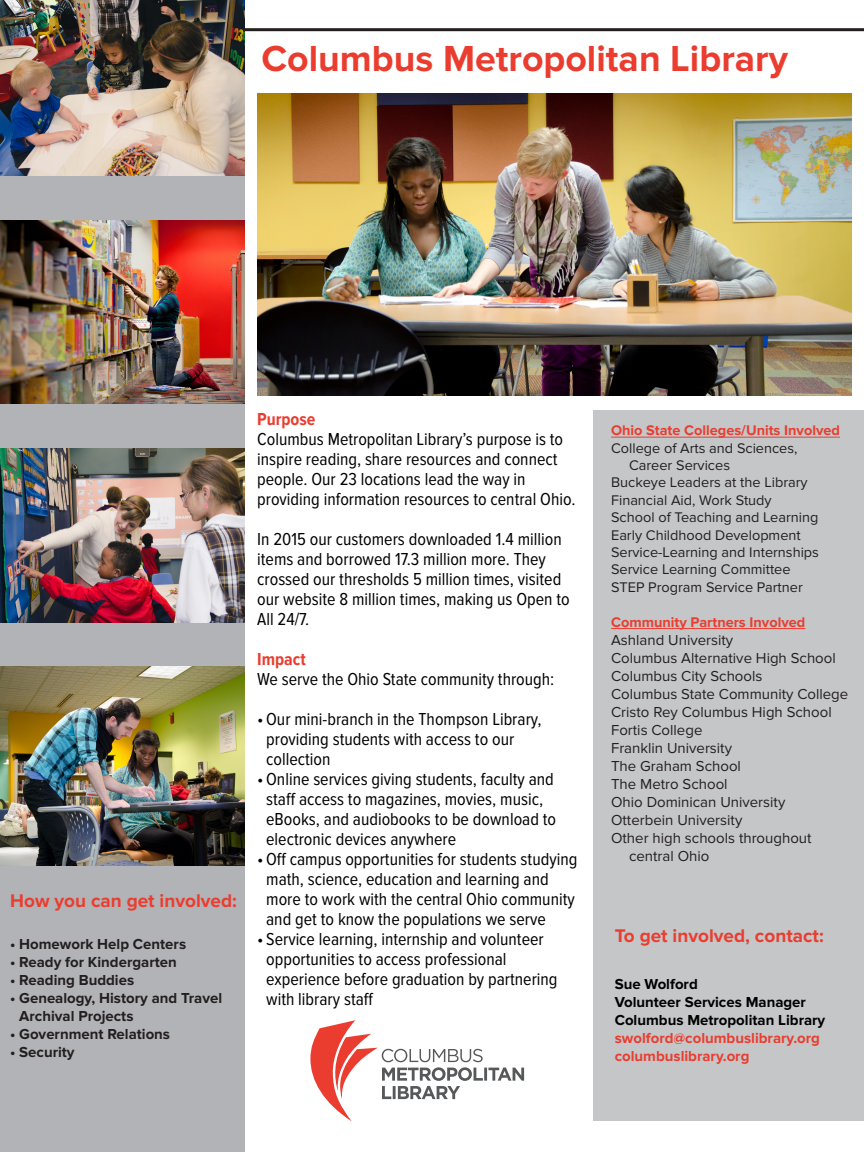
<style>
.page{position:relative;width:864px;height:1152px;background:#fff}
.page>*{position:absolute;margin:0;border:0;box-sizing:border-box;transform-origin:0 0}
.t1{font:700 37.5px "Proxima Nova";color:#ea3d2f}
.t2{font:700 19px "Proxima Nova";color:#ea3d2f}
.t3{font:18px/20px "Proxima Nova Cond";color:#000}
.t4{font:700 18px "Proxima Nova Cond";color:#ea3d2f}
.t5{font:15px/18px "Proxima Nova";color:#231f20}
.t6{font:700 15px/18px "Proxima Nova";color:#231f20}
.t7{font:700 15px "Proxima Nova";color:#000}
.t8{font:700 15px "Proxima Nova";color:#ea3d2f}
.t9{font:14.5px/17.4px "Proxima Nova";color:#231f20}
.t10{font:700 14.5px "Proxima Nova";color:#ea3d2f}
</style>
<div class="page">
<div style="left:593px;top:410px;width:271px;height:711px;background:#c5c6c8"></div>
<hr style="left:611px;top:437px;width:229px;height:1px;background:#ea3d2f">
<hr style="left:611px;top:628px;width:194px;height:1px;background:#ea3d2f">
<div style="left:0;top:0;width:244px;height:1152px;background:#b2b3b7"></div>
<img style="left:257px;top:94px;width:594px;height:302px">
<img style="left:0;top:220px;width:244px;height:184px">
<img style="left:0;top:448px;width:244px;height:174px">
<img style="left:0;top:0;width:244px;height:175px">
<img style="left:0;top:667px;width:244px;height:198px">
<hr style="left:244px;top:28px;width:620px;height:3px;background:#231f20">
<svg style="left:310px;top:1020px;width:214px;height:101px"></svg>
<p class="t1" style="left:261px;top:37px;width:528px">Columbus Metropolitan Library</p>
<p class="t2" style="left:10px;top:890px;width:228px">How you can get involved:</p>
<p class="t6" style="left:10px;top:935px;width:177px">• Homework Help Centers</p>
<p class="t6" style="left:10px;top:953px;width:168px">• Ready for Kindergarten</p>
<p class="t6" style="left:10px;top:971px;width:125px">• Reading Buddies</p>
<p class="t6" style="left:19px;top:989px;width:204px;text-indent:-9px">• Genealogy, History and Travel<br>Archival Projects</p>
<p class="t6" style="left:10px;top:1025px;width:161px">• Government Relations</p>
<p class="t6" style="left:10px;top:1043px;width:66px">• Security</p>
<p class="t4" style="left:257px;top:409px;width:60px">Purpose</p>
<p class="t3" style="left:257px;top:429px;width:320px">Columbus Metropolitan Library’s purpose is to inspire reading, share resources and connect people. Our 23 locations lead the way in providing information resources to central Ohio.</p>
<p class="t3" style="left:257px;top:529px;width:314px">In 2015 our customers downloaded 1.4 million items and borrowed 17.3 million more. They crossed our thresholds 5 million times, visited our website 8 million times, making us Open to All 24/7.</p>
<p class="t4" style="left:257px;top:649px;width:50px">Impact</p>
<p class="t3" style="left:257px;top:669px;width:299px">We serve the Ohio State community through:</p>
<p class="t3" style="left:266px;top:709px;width:277px;text-indent:-9px">•Our mini-branch in the Thompson Library, providing students with access to our collection</p>
<p class="t3" style="left:266px;top:769px;width:291px;text-indent:-9px">•Online services giving students, faculty and staff access to magazines, movies, music, eBooks, and audiobooks to be download to electronic devices anywhere</p>
<p class="t3" style="left:266px;top:849px;width:313px;text-indent:-9px">•Off campus opportunities for students studying math, science, education and learning and more to work with the central Ohio community and get to know the populations we serve</p>
<p class="t3" style="left:266px;top:929px;width:293px;text-indent:-9px">• Service learning, internship and volunteer opportunities to access professional experience before graduation by partnering with library staff</p>
<p class="t10" style="left:611px;top:422px;width:230px">Ohio State Colleges/Units Involved</p>
<p class="t9" style="left:611px;top:439px;width:188px">College of Arts and Sciences,</p>
<p class="t9" style="left:629px;top:457px;width:102px">Career Services</p>
<p class="t9" style="left:611px;top:474px;width:198px">Buckeye Leaders at the Library</p>
<p class="t9" style="left:611px;top:492px;width:162px">Financial Aid, Work Study</p>
<p class="t9" style="left:611px;top:509px;width:209px">School of Teaching and Learning<br>Early Childhood Development</p>
<p class="t9" style="left:611px;top:544px;width:209px">Service-Learning and Internships</p>
<p class="t9" style="left:611px;top:561px;width:181px">Service Learning Committee</p>
<p class="t9" style="left:611px;top:579px;width:193px">STEP Program Service Partner</p>
<p class="t10" style="left:611px;top:613px;width:196px">Community Partners Involved</p>
<p class="t5" style="left:611px;top:631px;width:124px">Ashland University</p>
<p class="t5" style="left:611px;top:649px;width:226px">Columbus Alternative High School</p>
<p class="t5" style="left:611px;top:667px;width:153px">Columbus City Schools</p>
<p class="t5" style="left:611px;top:685px;width:239px">Columbus State Community College</p>
<p class="t5" style="left:611px;top:703px;width:222px">Cristo Rey Columbus High School</p>
<p class="t5" style="left:611px;top:721px;width:93px">Fortis College</p>
<p class="t5" style="left:611px;top:739px;width:122px">Franklin University</p>
<p class="t5" style="left:611px;top:757px;width:131px">The Graham School</p>
<p class="t5" style="left:611px;top:775px;width:118px">The Metro School</p>
<p class="t5" style="left:611px;top:793px;width:176px">Ohio Dominican University</p>
<p class="t5" style="left:611px;top:811px;width:133px">Otterbein University</p>
<p class="t5" style="left:629px;top:829px;width:184px;text-indent:-18px">Other high schools throughout central Ohio</p>
<p class="t2" style="left:615px;top:925px;width:211px">To get involved, contact:</p>
<p class="t7" style="left:615px;top:975px;width:85px">Sue Wolford</p>
<p class="t7" style="left:615px;top:993px;width:193px">Volunteer Services Manager</p>
<p class="t7" style="left:615px;top:1011px;width:212px">Columbus Metropolitan Library</p>
<p class="t8" style="left:615px;top:1029px;width:207px">swolford@columbuslibrary.org</p>
<p class="t8" style="left:615px;top:1047px;width:136px">columbuslibrary.org</p>
</div>
